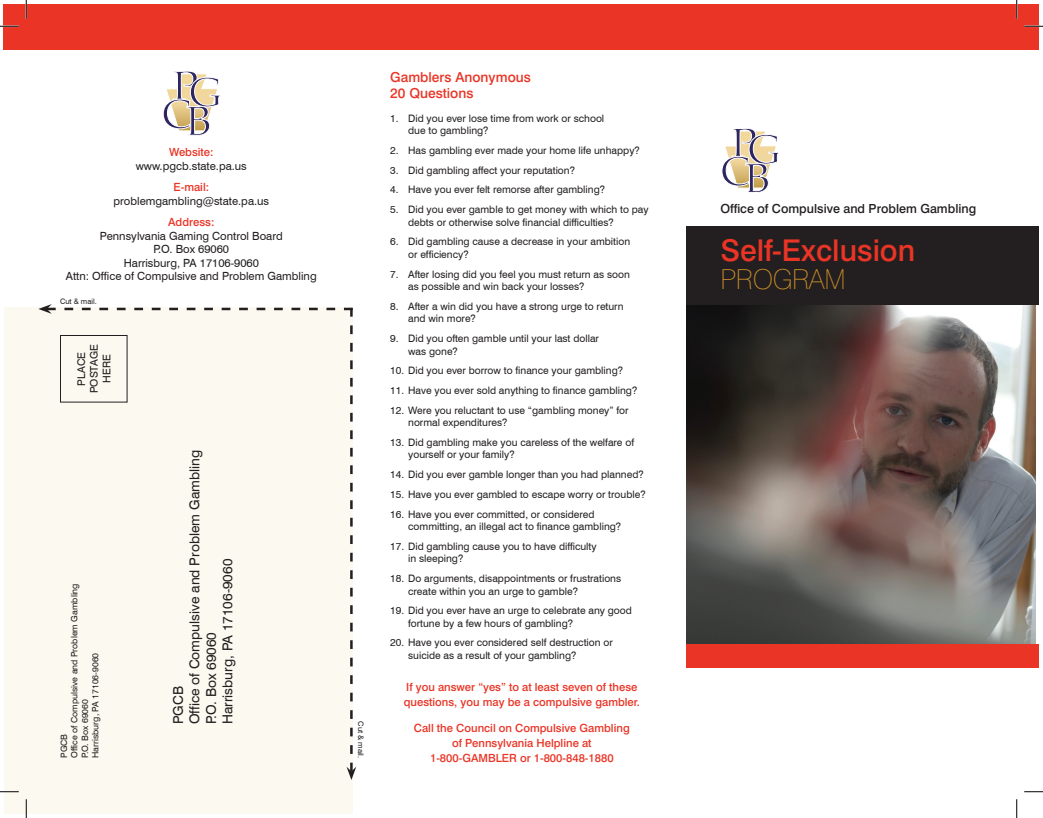
<style>
.page{position:relative;width:1043px;height:818px;background:#fff}
.page>*{position:absolute;margin:0;border:0;box-sizing:border-box;transform-origin:0 0}
.t1{font:500 30px "Swiss 721 BT";color:#ea3425}
.t2{font:100 27.5px "Swiss 721 BT";letter-spacing:-.01em;color:#cf9228}
.t3{font:13.75px/16.5px "Swiss 721 BT";color:#231f20}
.t4{font:500 13.75px/16.2px "Swiss 721 BT";color:#ea3425}
.t5{font:500 12.5px "Swiss 721 BT";color:#231f20}
.t6{font:500 11.25px/15px "Swiss 721 BT";color:#ea3425}
.t7{font:11.25px/13.5px "Swiss 721 BT";color:#231f20;text-align:center}
.t8{font:10.62px/12.8px "Swiss 721 BT";color:#231f20;text-align:center}
.t9{font:10.25px/12.5px "Swiss 721 BT";color:#231f20}
.t10{font:8.75px/10.5px "Swiss 721 BT";color:#231f20}
.t11{font:7.5px "Swiss 721 BT";color:#231f20}
</style>
<div class="page">
<div style="left:4px;top:308px;width:348px;height:506px;background:#fcf9f1"></div>
<svg style="left:163px;top:71px;width:57px;height:64px"></svg>
<svg style="left:38px;top:304px;width:318px;height:476px"></svg>
<div style="left:60px;top:335px;width:68px;height:67px;border:1px solid #231f20"></div>
<img style="left:686px;top:304px;width:349px;height:340px">
<div style="left:686px;top:644px;width:353px;height:24px;background:#ea3425"></div>
<div style="left:4px;top:4px;width:1035px;height:46px;background:#ea3425"></div>
<div style="left:686px;top:226px;width:353px;height:78px;background:#231f20"></div>
<svg style="left:722px;top:128px;width:56px;height:65px"></svg>
<svg style="left:0;top:25px;width:19px;height:2px"></svg>
<svg style="left:1024px;top:25px;width:18px;height:2px"></svg>
<svg style="left:0;top:791px;width:19px;height:1px"></svg>
<svg style="left:1024px;top:791px;width:18px;height:1px"></svg>
<svg style="left:25px;top:0;width:2px;height:19px"></svg>
<svg style="left:25px;top:799px;width:2px;height:19px"></svg>
<svg style="left:1016px;top:0;width:1px;height:19px"></svg>
<svg style="left:1016px;top:799px;width:1px;height:19px"></svg>
<p class="t6" style="left:169px;top:144px;width:46px">Website:</p>
<p class="t7" style="left:136px;top:159px;width:113px">www.pgcb.state.pa.us</p>
<p class="t6" style="left:173px;top:179px;width:37px">E-mail:</p>
<p class="t7" style="left:113px;top:194px;width:157px">problemgambling@state.pa.us</p>
<p class="t6" style="left:168px;top:215px;width:48px">Address:</p>
<p class="t7" style="left:66px;top:229px;width:252px">Pennsylvania Gaming Control Board<br>P.O. Box 69060<br>Harrisburg, PA 17106-9060<br>Attn: Office of Compulsive and Problem Gambling</p>
<p class="t11" style="left:60px;top:296px;width:38px">Cut &amp; mail.</p>
<p class="t8" style="left:75px;top:393px;width:51px;rotate:-90deg">PLACE<br>POSTAGE<br>HERE</p>
<p class="t10" style="left:59px;top:758px;width:176px;rotate:-90deg">PGCB<br>Office of Compulsive and Problem Gambling<br>P.O. Box 69060<br>Harrisburg, PA 17106-9060</p>
<h3 class="t3" style="left:170px;top:724px;width:276px;rotate:-90deg">PGCB<br>Office of Compulsive and Problem Gambling<br>P.O. Box 69060<br>Harrisburg, PA 17106-9060</h3>
<p class="t11" style="left:365px;top:721px;width:38px;rotate:90deg">Cut &amp; mail.</p>
<h3 class="t4" style="left:390px;top:69px;width:142px">Gamblers Anonymous<br>20 Questions</h3>
<p class="t9" style="left:408px;top:112px;width:197px;text-indent:-18px">1. Did you ever lose time from work or school due to gambling?</p>
<p class="t9" style="left:390px;top:144px;width:251px">2. Has gambling ever made your home life unhappy?</p>
<p class="t9" style="left:390px;top:164px;width:186px">3. Did gambling affect your reputation?</p>
<p class="t9" style="left:390px;top:183px;width:216px">4. Have you ever felt remorse after gambling?</p>
<p class="t9" style="left:408px;top:203px;width:242px;text-indent:-18px">5. Did you ever gamble to get money with which to pay debts or otherwise solve financial difficulties?</p>
<p class="t9" style="left:408px;top:235px;width:223px;text-indent:-18px">6. Did gambling cause a decrease in your ambition or efficiency?</p>
<p class="t9" style="left:408px;top:267px;width:223px;text-indent:-18px">7. After losing did you feel you must return as soon as possible and win back your losses?</p>
<p class="t9" style="left:408px;top:300px;width:217px;text-indent:-18px">8. After a win did you have a strong urge to return and win more?</p>
<p class="t9" style="left:408px;top:332px;width:192px;text-indent:-18px">9. Did you often gamble until your last dollar was gone?</p>
<p class="t9" style="left:390px;top:364px;width:234px">10. Did you ever borrow to finance your gambling?</p>
<p class="t9" style="left:390px;top:384px;width:249px">11. Have you ever sold anything to finance gambling?</p>
<p class="t9" style="left:408px;top:403px;width:222px;text-indent:-18px">12. Were you reluctant to use “gambling money” for normal expenditures?</p>
<p class="t9" style="left:408px;top:436px;width:227px;text-indent:-18px">13. Did gambling make you careless of the welfare of yourself or your family?</p>
<p class="t9" style="left:390px;top:468px;width:255px">14. Did you ever gamble longer than you had planned?</p>
<p class="t9" style="left:390px;top:488px;width:257px">15. Have you ever gambled to escape worry or trouble?</p>
<p class="t9" style="left:408px;top:507px;width:215px;text-indent:-18px">16. Have you ever committed, or considered committing, an illegal act to finance gambling?</p>
<p class="t9" style="left:408px;top:539px;width:190px;text-indent:-18px">17. Did gambling cause you to have difficulty in sleeping?</p>
<p class="t9" style="left:408px;top:572px;width:214px;text-indent:-18px">18. Do arguments, disappointments or frustrations create within you an urge to gamble?</p>
<p class="t9" style="left:408px;top:604px;width:225px;text-indent:-18px">19. Did you ever have an urge to celebrate any good fortune by a few hours of gambling?</p>
<p class="t9" style="left:408px;top:636px;width:206px;text-indent:-18px">20. Have you ever considered self destruction or suicide as a result of your gambling?</p>
<p class="t6" style="left:404px;top:678px;width:238px">If you answer “yes” to at least seven of these questions, you may be a compulsive gambler.</p>
<p class="t6" style="left:414px;top:720px;width:217px;text-align:center">Call the Council on Compulsive Gambling of Pennsylvania Helpline at<br>1-800-GAMBLER or 1-800-848-1880</p>
<p class="t5" style="left:720px;top:201px;width:257px">Office of Compulsive and Problem Gambling</p>
<h1 class="t1" style="left:720px;top:232px;width:196px">Self-Exclusion</h1>
<h2 class="t2" style="left:720px;top:262px;width:127px">PROGRAM</h2>
</div>
